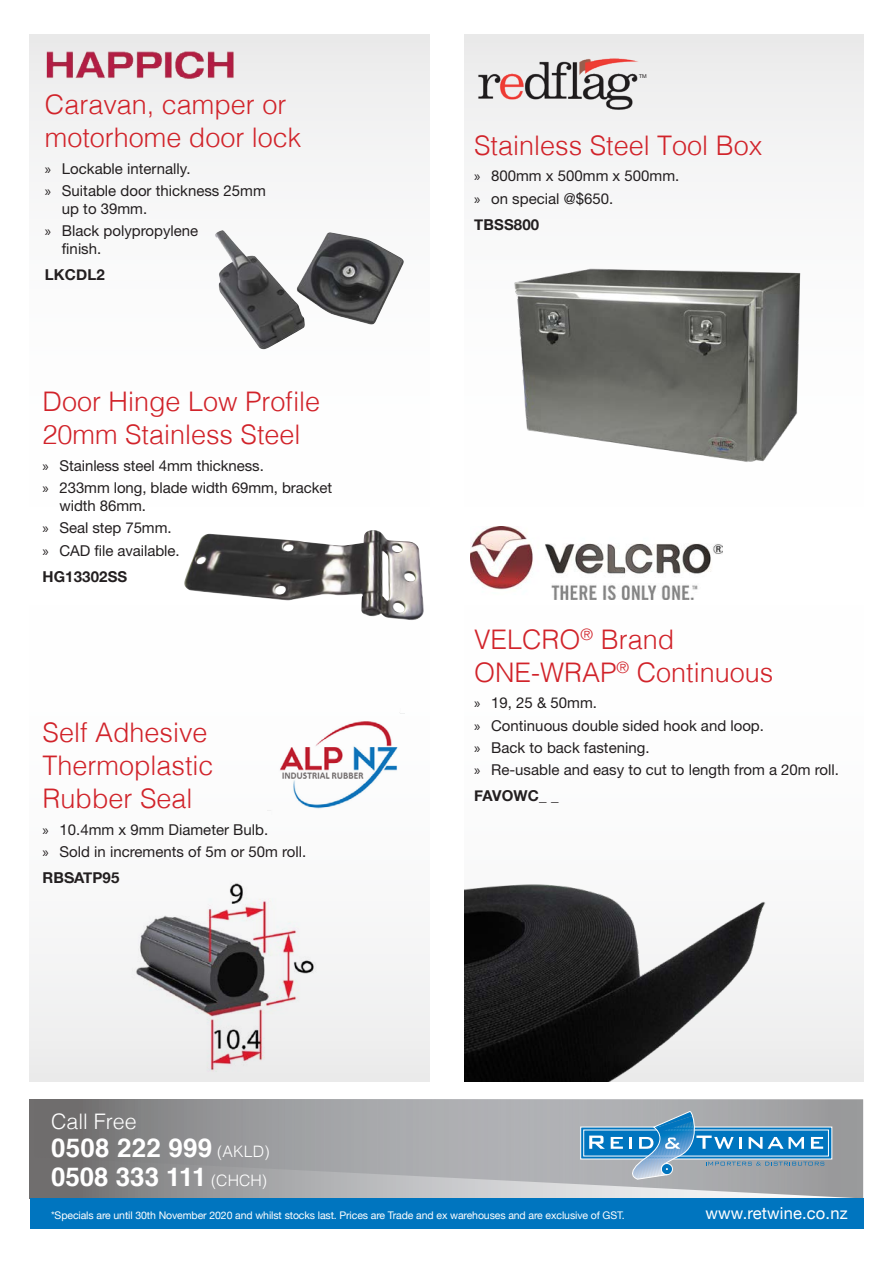
<style>
.page{position:relative;width:893px;height:1263px;background:#fff}
.page>*{position:absolute;margin:0;border:0;box-sizing:border-box;transform-origin:0 0}
.t1{font:300 27px/33px "Helvetica";color:#d1232a}
.t2{font:700 25.95px/28.8px "Helvetica";letter-spacing:.005em;color:#fff}
.t3{font:300 21.45px "Helvetica";color:#fff}
.t4{font:16.5px "Helvetica Neue";letter-spacing:.01em;color:#fff}
.t5{font:15px/22.2px "Helvetica Neue";color:#231f20}
.t6{font:700 15px "Helvetica Neue";letter-spacing:.01em;color:#231f20}
.t7{font:10.5px "Helvetica Neue";letter-spacing:-.01em;color:#fff}
.t8{font:5.25px "Helvetica Neue";color:#231f20}
.s1{font-family:"Myriad Pro"}
.s2{font-weight:300;font-size:15.75px}
</style>
<div class="page">
<svg style="left:34px;top:1099px;width:829px;height:99px;background:#a0a0a3"></svg>
<div style="left:30px;top:1198px;width:833px;height:31px;background:#0075bf"></div>
<svg style="left:581px;top:1127px;width:251px;height:32px"></svg>
<div style="left:583px;top:1129px;width:246px;height:27px;background:#0075bf;border:1px solid #fff"></div>
<svg style="left:589px;top:1135px;width:16px;height:14px"></svg>
<svg style="left:611px;top:1111px;width:213px;height:69px"></svg>
<div style="left:464px;top:34px;width:399px;height:1047px;background:linear-gradient(to right,#fbfbfb,#f8f8f8)"></div>
<div style="left:30px;top:34px;width:400px;height:1047px;background:linear-gradient(to right,#fbfbfb,#f8f8f8)"></div>
<img style="left:474px;top:39px;width:167px;height:89px">
<img style="left:68px;top:875px;width:286px;height:206px">
<img style="left:267px;top:709px;width:137px;height:106px">
<img style="left:184px;top:530px;width:240px;height:90px">
<img style="left:464px;top:214px;width:392px;height:300px">
<img style="left:470px;top:526px;width:253px;height:74px">
<img style="left:464px;top:871px;width:374px;height:210px">
<img style="left:29px;top:51px;width:226px;height:37px">
<img style="left:215px;top:230px;width:189px;height:119px">
<h1 class="t1" style="left:45px;top:86px;width:258px">Caravan, camper or motorhome door lock</h1>
<p class="t5" style="left:45px;top:157px;width:222px"><span class="s1">»</span> Lockable internally.<br><span class="s1">»</span> Suitable door thickness 25mm</p>
<p class="t5" style="left:45px;top:198px;width:155px;text-indent:17px">up to 39mm.<br><span class="s1">»</span> Black polypropylene</p>
<p class="t5" style="left:62px;top:238px;width:41px">finish.</p>
<p class="t6" style="left:45px;top:263px;width:61px">LKCDL2</p>
<h1 class="t1" style="left:43px;top:383px;width:279px">Door Hinge Low Profile<br>20mm Stainless Steel</h1>
<p class="t5" style="left:43px;top:454px;width:291px"><span class="s1">»</span> Stainless steel 4mm thickness.<br><span class="s1">»</span> 233mm long, blade width 69mm, bracket</p>
<p class="t5" style="left:43px;top:494px;width:139px;text-indent:17px">width 86mm.<br><span class="s1">»</span> Seal step 75mm. <span class="s1">»</span> CAD file available.</p>
<p class="t6" style="left:43px;top:564px;width:86px">HG13302SS</p>
<h1 class="t1" style="left:43px;top:714px;width:173px">Self Adhesive<br>Thermoplastic<br>Rubber Seal</h1>
<p class="t5" style="left:43px;top:818px;width:265px"><span class="s1">»</span> 10.4mm x 9mm Diameter Bulb.<br><span class="s1">»</span> Sold in increments of 5m or 50m roll.</p>
<p class="t6" style="left:43px;top:866px;width:78px">RBSATP95</p>
<p class="t8" style="left:639px;top:72px;width:9px">TM</p>
<h1 class="t1" style="left:474px;top:127px;width:290px">Stainless Steel Tool Box</h1>
<p class="t5" style="left:474px;top:165px;width:207px"><span class="s1">»</span> 800mm x 500mm x 500mm. <span class="s1">»</span> on special @$650.</p>
<p class="t6" style="left:474px;top:212px;width:67px">TBSS800</p>
<h1 class="t1" style="left:474px;top:621px;width:301px">VELCRO<sup>®</sup> Brand<br>ONE-WRAP<sup>®</sup> Continuous</h1>
<p class="t5" style="left:474px;top:692px;width:366px"><span class="s1">»</span> 19, 25 &amp; 50mm.<br><span class="s1">»</span> Continuous double sided hook and loop.<br><span class="s1">»</span> Back to back fastening.<br><span class="s1">»</span> Re-usable and easy to cut to length from a 20m roll.</p>
<p class="t6" style="left:474px;top:784px;width:86px">FAVOWC_ _</p>
<h3 class="t3" style="left:51px;top:1103px;width:87px">Call Free</h3>
<h2 class="t2" style="left:51px;top:1134px;width:220px">0508 222 999 <span class="s2">(AKLD)<br></span>0508 333 111 <span class="s2">(CHCH)</span></h2>
<p class="t7" style="left:51px;top:1208px;width:575px">*Specials are until 30th November 2020 and whilst stocks last. Prices are Trade and ex warehouses and are exclusive of GST.</p>
<p class="t4" style="left:705px;top:1202px;width:144px">www.retwine.co.nz</p>
</div>
